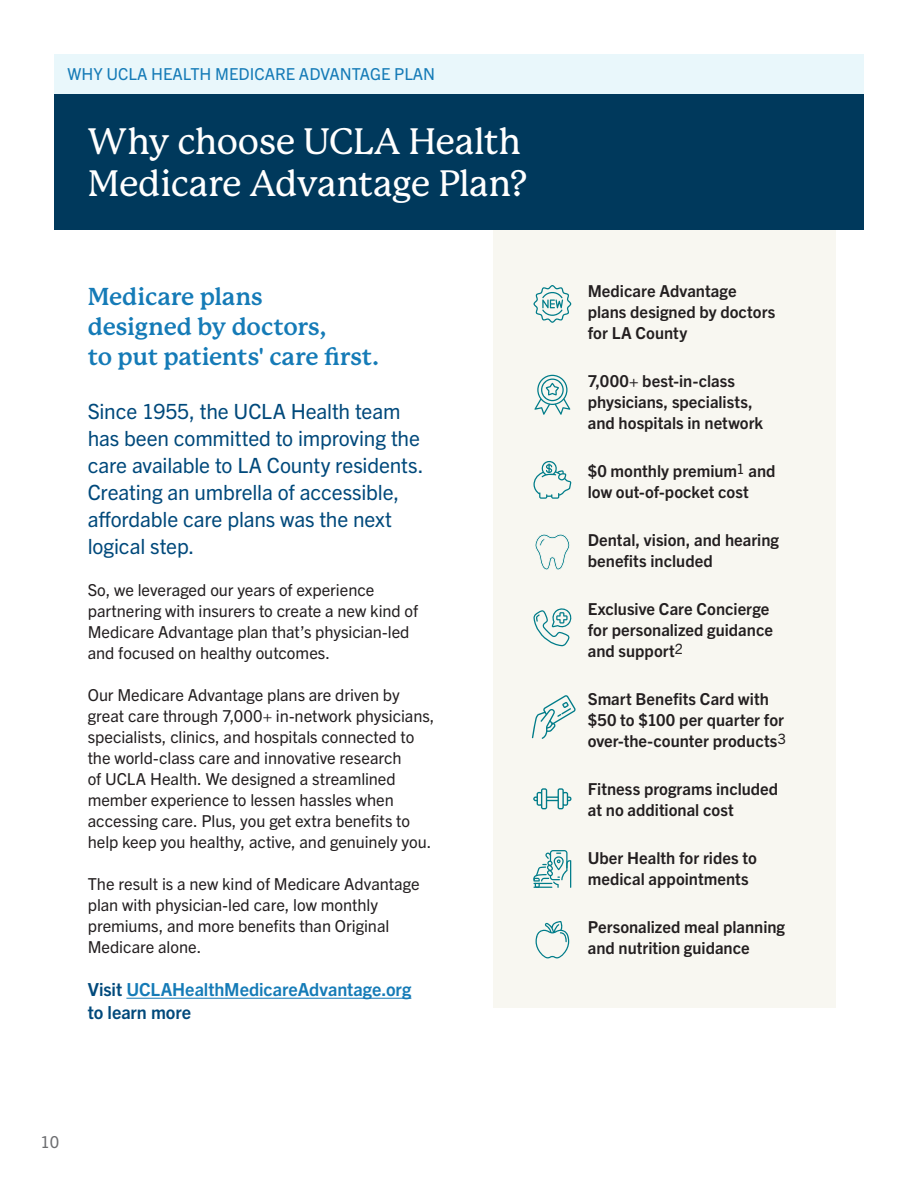
<style>
.page{position:relative;width:918px;height:1188px;background:#fff}
.page>*{position:absolute;margin:0;border:0;box-sizing:border-box;transform-origin:0 0}
.t1{font:500 36px/42px "P Mackinac Pro";letter-spacing:-.01em;color:#fff}
.t2{font:700 24px/30px "P22 Mackinac Pro";letter-spacing:-.005em;color:#157bb7}
.t3{font:21px/27px "Trade Gothic Next LT Pro";letter-spacing:-.01em;color:#00497b}
.t4{font:700 18px/22.5px "Trade Gothic Next LT Pro";letter-spacing:-.005em;color:#157bb7}
.t5{font:16.5px/21px "Trade Gothic Next LT Pro";letter-spacing:-.005em;color:#231f20}
.t6{font:700 16.5px/21px "Trade Gothic Next LT Pro";color:#231f20}
.t7{font:16.5px "Trade Gothic Next LT Pro";color:#157bb7}
.t8{font:16.5px "Trade Gothic Next LT Pro";color:#6c6d70}
.s1{color:#00497b}
</style>
<div class="page">
<div style="left:493px;top:230px;width:343px;height:778px;background:#f8f7f1"></div>
<div style="left:54px;top:94px;width:810px;height:136px;background:#00395c"></div>
<div style="left:54px;top:54px;width:810px;height:40px;background:#e9f7fb"></div>
<hr style="left:126px;top:998px;width:285px;height:1px;background:#157bb7">
<svg style="left:533px;top:608px;width:39px;height:38px"></svg>
<svg style="left:532px;top:695px;width:44px;height:44px"></svg>
<svg style="left:535px;top:534px;width:35px;height:36px"></svg>
<svg style="left:533px;top:461px;width:38px;height:38px"></svg>
<svg style="left:533px;top:850px;width:38px;height:38px"></svg>
<svg style="left:533px;top:788px;width:39px;height:21px"></svg>
<svg style="left:534px;top:375px;width:36px;height:40px"></svg>
<svg style="left:536px;top:921px;width:33px;height:38px"></svg>
<svg style="left:533px;top:285px;width:38px;height:38px"></svg>
<p class="t7" style="left:68px;top:63px;width:369px">WHY UCLA HEALTH MEDICARE ADVANTAGE PLAN</p>
<h1 class="t1" style="left:88px;top:121px;width:441px">Why choose UCLA Health<br>Medicare Advantage Plan?</h1>
<h2 class="t2" style="left:88px;top:282px;width:293px">Medicare plans<br>designed by doctors,<br>to put patients' care first.</h2>
<p class="t3" style="left:88px;top:396px;width:337px">Since 1955, the UCLA Health team has been committed to improving the care available to LA County residents.<br>Creating an umbrella of accessible, affordable care plans was the next logical step.</p>
<p class="t5" style="left:88px;top:578px;width:332px">So, we leveraged our years of experience partnering with insurers to create a new kind of Medicare Advantage plan that’s physician-led and focused on healthy outcomes.</p>
<p class="t5" style="left:88px;top:683px;width:348px">Our Medicare Advantage plans are driven by great care through 7,000+ in-network physicians, specialists, clinics, and hospitals connected to the world-class care and innovative research<br>of UCLA Health. We designed a streamlined member experience to lessen hassles when accessing care. Plus, you get extra benefits to help keep you healthy, active, and genuinely you.</p>
<p class="t5" style="left:88px;top:872px;width:333px">The result is a new kind of Medicare Advantage plan with physician-led care, low monthly premiums, and more benefits than Original Medicare alone.</p>
<p class="t4" style="left:88px;top:977px;width:325px"><span class="s1">Visit</span> UCLAHealthMedicareAdvantage.org <span class="s1">to learn more</span></p>
<p class="t8" style="left:40px;top:1130px;width:20px">10</p>
<p class="t6" style="left:588px;top:279px;width:189px">Medicare Advantage plans designed by doctors for LA County</p>
<p class="t6" style="left:588px;top:369px;width:177px">7,000+ best-in-class physicians, specialists, and hospitals in network</p>
<p class="t6" style="left:588px;top:459px;width:189px">$0 monthly premium<sup>1</sup> and low out-of-pocket cost</p>
<p class="t6" style="left:588px;top:528px;width:193px">Dental, vision, and hearing benefits included</p>
<p class="t6" style="left:588px;top:597px;width:187px">Exclusive Care Concierge for personalized guidance and support<sup>2</sup></p>
<p class="t6" style="left:588px;top:687px;width:200px">Smart Benefits Card with $50 to $100 per quarter for over-the-counter products<sup>3</sup></p>
<p class="t6" style="left:588px;top:777px;width:192px">Fitness programs included at no additional cost</p>
<p class="t6" style="left:588px;top:846px;width:171px">Uber Health for rides to medical appointments</p>
<p class="t6" style="left:588px;top:915px;width:199px">Personalized meal planning and nutrition guidance</p>
</div>
